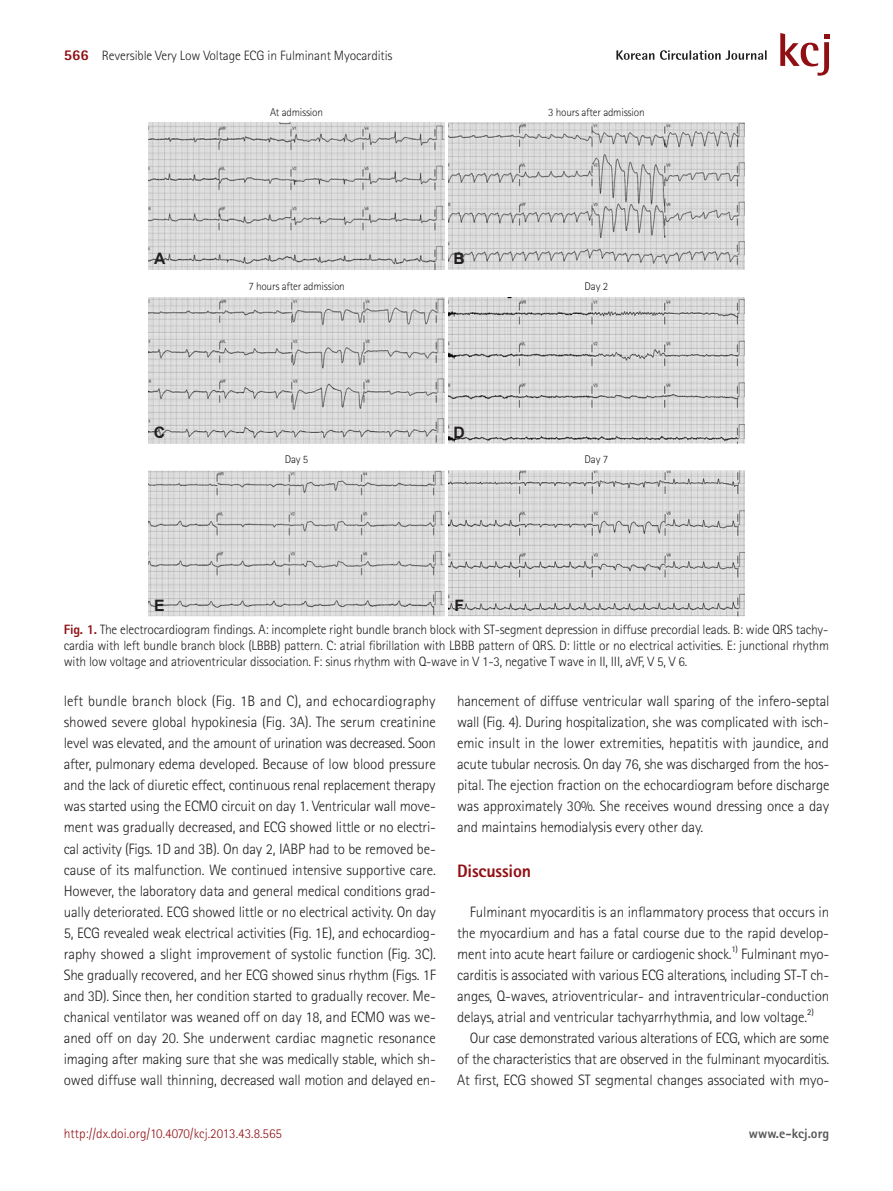
<style>
.page{position:relative;width:893px;height:1191px;background:#fff}
.page>*{position:absolute;margin:0;border:0;box-sizing:border-box;transform-origin:0 0}
.t1{font:800 18px "Rotis Sans Serif Std";letter-spacing:-.01em;color:#900f13}
.t2{font:700 15.75px "Arial";color:#231f20}
.t3{font:300 15px/21px "Rotis Sans Serif Std";letter-spacing:-.01em;color:#231f20;text-align:justify}
.t4{font:300 13.5px/16.2px "Rotis Sans Serif Std";letter-spacing:-.015em;color:#231f20;text-align:justify}
.t5{font:300 13.5px "Rotis Sans Serif Std";color:#900f13}
.t6{font:800 13.5px "Rotis Sans Serif Std";color:#57585a}
.t7{font:300 11.25px "Rotis Sans Serif Std";letter-spacing:-.02em;color:#231f20}
.s1{font-weight:800;font-size:15px;color:#900f13}
.s2{font-weight:800;color:#900f13}
</style>
<div class="page">
<svg style="left:616px;top:50px;width:151px;height:10px"></svg>
<svg style="left:780px;top:33px;width:49px;height:43px"></svg>
<img style="left:149px;top:123px;width:295px;height:147px">
<img style="left:149px;top:297px;width:295px;height:146px">
<img style="left:149px;top:470px;width:295px;height:146px">
<img style="left:449px;top:123px;width:295px;height:147px">
<img style="left:449px;top:297px;width:295px;height:146px">
<img style="left:449px;top:470px;width:295px;height:146px">
<p class="t4" style="left:64px;top:47px;width:330px"><span class="s1">566</span> Reversible Very Low Voltage ECG in Fulminant Myocarditis</p>
<p class="t7" style="left:270px;top:106px;width:54px">At admission</p>
<p class="t7" style="left:548px;top:106px;width:98px">3 hours after admission</p>
<p class="t2" style="left:154px;top:248px;width:13px">A</p>
<p class="t2" style="left:454px;top:248px;width:13px">B</p>
<p class="t7" style="left:248px;top:280px;width:98px">7 hours after admission</p>
<p class="t7" style="left:585px;top:280px;width:25px">Day 2</p>
<p class="t2" style="left:154px;top:422px;width:13px">C</p>
<p class="t2" style="left:454px;top:422px;width:13px">D</p>
<p class="t7" style="left:285px;top:452px;width:25px">Day 5</p>
<p class="t7" style="left:585px;top:452px;width:25px">Day 7</p>
<p class="t2" style="left:154px;top:595px;width:12px">E</p>
<p class="t2" style="left:454px;top:595px;width:11px">F</p>
<p class="t4" style="left:64px;top:621px;width:767px"><span class="s2">Fig. 1.</span> The electrocardiogram findings. A: incomplete right bundle branch block with ST-segment depression in diffuse precordial leads. B: wide QRS tachy&shy;cardia with left bundle branch block (LBBB) pattern. C: atrial fibrillation with LBBB pattern of QRS. D: little or no electrical activities. E: junctional rhythm with low voltage and atrioventricular dissociation. F: sinus rhythm with Q-wave in V 1-3, negative T wave in II, III, aVF, V 5, V 6.</p>
<p class="t3" style="left:64px;top:691px;width:374px">left bundle branch block (Fig. 1B and C), and echocardiography showed severe global hypokinesia (Fig. 3A). The serum creatinine level was elevated, and the amount of urination was decreased. Soon after, pulmonary edema developed. Because of low blood pressure and the lack of diuretic effect, continuous renal replacement therapy was started using the ECMO circuit on day 1. Ventricular wall move&shy;ment was gradually decreased, and ECG showed little or no electri&shy;cal activity (Figs. 1D and 3B). On day 2, IABP had to be removed be&shy;cause of its malfunction. We continued intensive supportive care.<br>However, the laboratory data and general medical conditions grad&shy;ually deteriorated. ECG showed little or no electrical activity. On day 5, ECG revealed weak electrical activities (Fig. 1E), and echocardiog&shy;raphy showed a slight improvement of systolic function (Fig. 3C).<br>She gradually recovered, and her ECG showed sinus rhythm (Figs. 1F and 3D). Since then, her condition started to gradually recover. Me&shy;chanical ventilator was weaned off on day 18, and ECMO was we&shy;aned off on day 20. She underwent cardiac magnetic resonance imaging after making sure that she was medically stable, which sh&shy;owed diffuse wall thinning, decreased wall motion and delayed en-</p>
<p class="t3" style="left:457px;top:691px;width:374px">hancement of diffuse ventricular wall sparing of the infero-septal wall (Fig. 4). During hospitalization, she was complicated with isch&shy;emic insult in the lower extremities, hepatitis with jaundice, and acute tubular necrosis. On day 76, she was discharged from the hos&shy;pital. The ejection fraction on the echocardiogram before discharge was approximately 30%. She receives wound dressing once a day and maintains hemodialysis every other day.</p>
<p class="t1" style="left:457px;top:859px;width:76px">Discussion</p>
<p class="t3" style="left:457px;top:901px;width:374px;text-indent:13px">Fulminant myocarditis is an inflammatory process that occurs in the myocardium and has a fatal course due to the rapid develop&shy;ment into acute heart failure or cardiogenic shock.<sup>1)</sup> Fulminant myo&shy;carditis is associated with various ECG alterations, including ST-T ch&shy;anges, Q-waves, atrioventricular- and intraventricular-conduction delays, atrial and ventricular tachyarrhythmia, and low voltage.<sup>2)</sup></p>
<p class="t3" style="left:457px;top:1027px;width:374px;text-indent:13px">Our case demonstrated various alterations of ECG, which are some of the characteristics that are observed in the fulminant myocarditis.<br>At first, ECG showed ST segmental changes associated with myo-</p>
<p class="t5" style="left:64px;top:1125px;width:220px">http://dx.doi.org/10.4070/kcj.2013.43.8.565</p>
<p class="t6" style="left:749px;top:1124px;width:82px">www.e-kcj.org</p>
</div>
